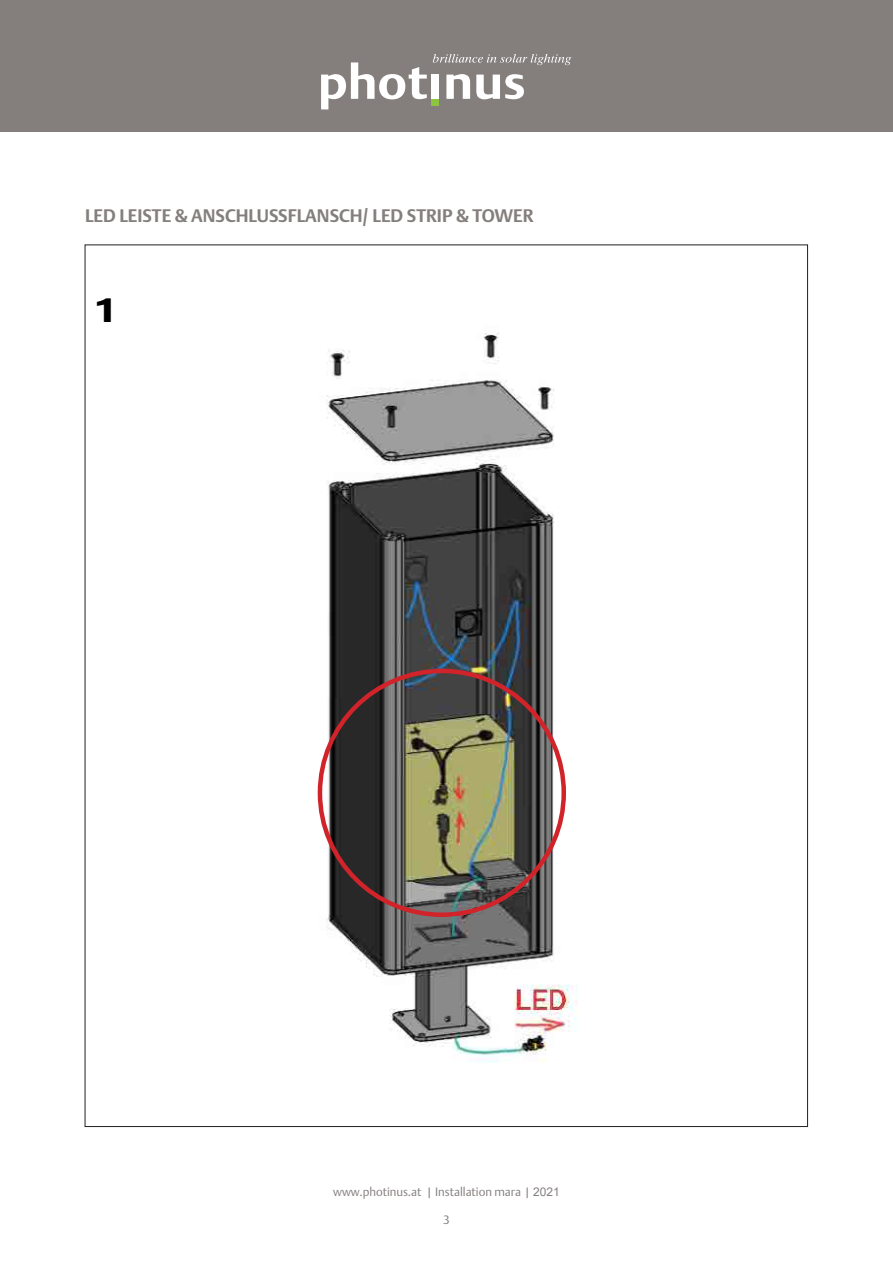
<style>
.page{position:relative;width:893px;height:1263px;background:#fff}
.page>*{position:absolute;margin:0;border:0;box-sizing:border-box;transform-origin:0 0}
.t1{font:700 45px "DTL Argo ST";color:#000}
.t2{font:700 18px "DTL Argo ST";color:#847f7d}
.t3{font:300 12px "DTL Argo T";color:#847f7d}
.s1{font-family:"Arial";font-weight:400}
</style>
<div class="page">
<div style="left:0;top:0;width:893px;height:132px;background:#847f7d"></div>
<svg style="left:321px;top:62px;width:106px;height:47px"></svg>
<div style="left:431px;top:75px;width:8px;height:24px;background:#fff"></div>
<svg style="left:446px;top:74px;width:24px;height:25px"></svg>
<svg style="left:476px;top:74px;width:48px;height:25px"></svg>
<div style="left:431px;top:99px;width:8px;height:7px;background:#8bc63e"></div>
<svg style="left:433px;top:54px;width:138px;height:11px"></svg>
<img style="left:317px;top:333px;width:261px;height:730px">
<p class="t2" style="left:85px;top:205px;width:450px">LED LEISTE &amp; ANSCHLUSSFLANSCH/ LED STRIP &amp; TOWER</p>
<p class="t1" style="left:97px;top:279px;width:19px">1</p>
<p class="t3" style="left:333px;top:1184px;width:228px">www.photinus.at | Installation mara | <span class="s1">2021</span></p>
<p class="t3" style="left:443px;top:1212px;width:8px">3</p>
</div>
